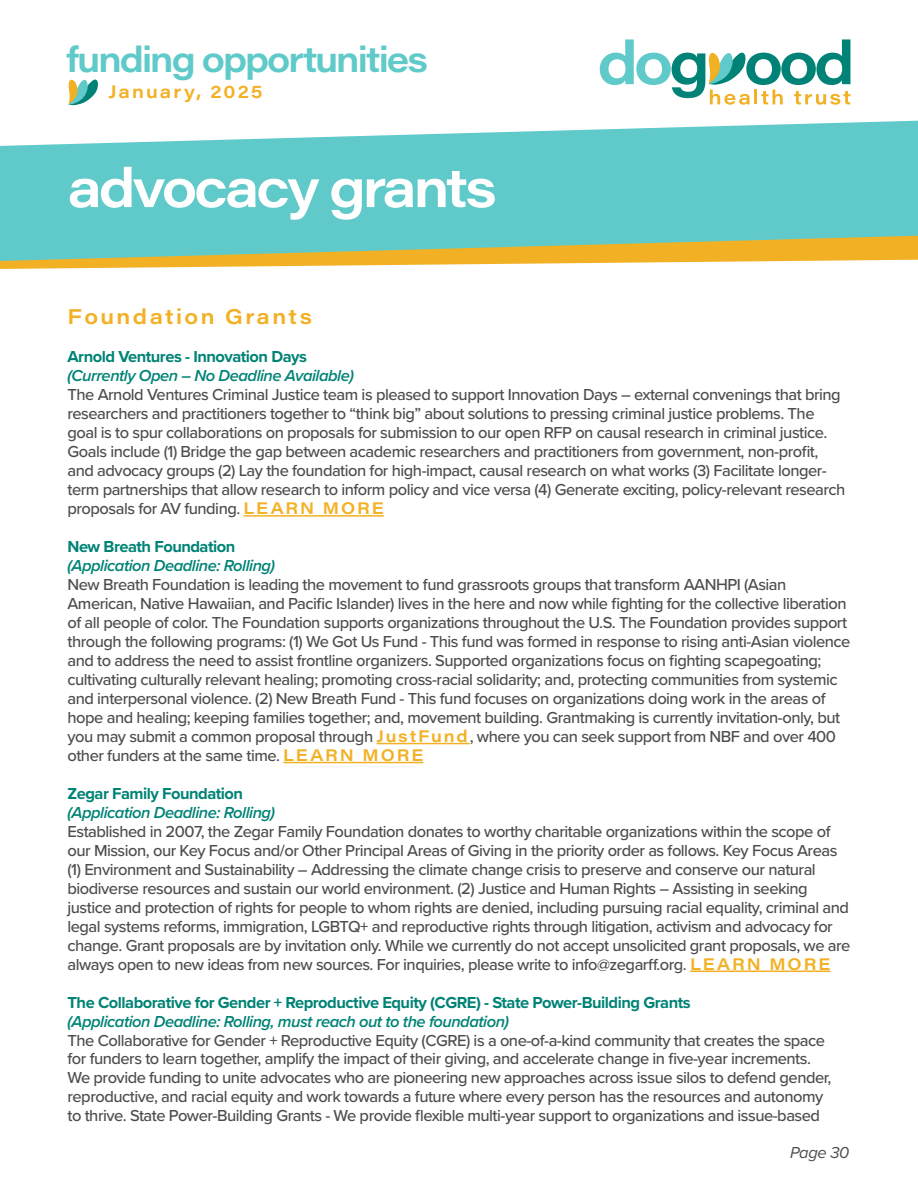
<style>
.page{position:relative;width:918px;height:1188px;background:#fff}
.page>*{position:absolute;margin:0;border:0;box-sizing:border-box;transform-origin:0 0}
.t1{font:54px "Acumin Variable Concept";letter-spacing:-.055em;color:#fff}
.t2{font:35.4px "Acumin Variable Concept";letter-spacing:-.055em;color:#5fcac9}
.t3{font:21px "Acumin Variable Concept";letter-spacing:.115em;color:#f2b125}
.t4{font:18px "Acumin Variable Concept";letter-spacing:.12em;color:#f2b125}
.t5{font:500 16.5px/19px "Proxima Nova";letter-spacing:-.03em;color:#4d4d4f}
.t6{font:italic 600 16.5px "Proxima Nova";letter-spacing:-.03em;color:#008376}
.t7{font:700 16.5px "Proxima Nova";letter-spacing:-.03em;color:#008376}
.t8{font:italic 16.5px "Proxima Nova";letter-spacing:-.02em;color:#4d4d4f}
.s1{font-family:"Acumin Variable Concept";font-weight:400;color:#f2b125}
</style>
<div class="page">
<svg style="left:0;top:261px;width:786px;height:8px"></svg>
<svg style="left:0;top:121px;width:918px;height:140px;background:#7accbf"></svg>
<svg style="left:600px;top:39px;width:250px;height:66px"></svg>
<svg style="left:68px;top:80px;width:30px;height:25px"></svg>
<hr style="left:244px;top:515px;width:140px;height:2px;background:#f2b125">
<hr style="left:377px;top:743px;width:93px;height:1px;background:#f2b125">
<hr style="left:283px;top:762px;width:140px;height:1px;background:#f2b125">
<hr style="left:690px;top:971px;width:140px;height:1px;background:#f2b125">
<h2 class="t2" style="left:66px;top:35px;width:363px">funding opportunities</h2>
<p class="t4" style="left:109px;top:80px;width:156px">January, 2025</p>
<h1 class="t1" style="left:68px;top:151px;width:431px">advocacy grants</h1>
<p class="t3" style="left:68px;top:303px;width:246px">Foundation Grants</p>
<p class="t7" style="left:68px;top:345px;width:241px">Arnold Ventures - Innovation Days</p>
<p class="t6" style="left:68px;top:364px;width:288px">(Currently Open – No Deadline Available)</p>
<p class="t5" style="left:68px;top:385px;width:779px">The Arnold Ventures Criminal Justice team is pleased to support Innovation Days – external convenings that bring researchers and practitioners together to “think big” about solutions to pressing criminal justice problems. The goal is to spur collaborations on proposals for submission to our open RFP on causal research in criminal justice.<br>Goals include (1) Bridge the gap between academic researchers and practitioners from government, non-profit, and advocacy groups (2) Lay the foundation for high-impact, causal research on what works (3) Facilitate longer&shy;term partnerships that allow research to inform policy and vice versa (4) Generate exciting, policy-relevant research proposals for AV funding. <span class="s1">LE ARN MORE</span></p>
<p class="t7" style="left:68px;top:534px;width:169px">New Breath Foundation</p>
<p class="t6" style="left:68px;top:553px;width:209px">(Application Deadline: Rolling)</p>
<p class="t5" style="left:68px;top:575px;width:784px">New Breath Foundation is leading the movement to fund grassroots groups that transform AANHPI (Asian American, Native Hawaiian, and Pacific Islander) lives in the here and now while fighting for the collective liberation of all people of color. The Foundation supports organizations throughout the U.S. The Foundation provides support through the following programs: (1) We Got Us Fund - This fund was formed in response to rising anti-Asian violence and to address the need to assist frontline organizers. Supported organizations focus on fighting scapegoating; cultivating culturally relevant healing; promoting cross-racial solidarity; and, protecting communities from systemic and interpersonal violence. (2) New Breath Fund - This fund focuses on organizations doing work in the areas of hope and healing; keeping families together; and, movement building. Grantmaking is currently invitation-only, but you may submit a common proposal through <span class="s1">JustFund</span>, where you can seek support from NBF and over 400 other funders at the same time. <span class="s1">LE ARN MORE</span></p>
<p class="t7" style="left:68px;top:781px;width:177px">Zegar Family Foundation</p>
<p class="t6" style="left:68px;top:800px;width:209px">(Application Deadline: Rolling)</p>
<p class="t5" style="left:68px;top:821px;width:785px">Established in 2007, the Zegar Family Foundation donates to worthy charitable organizations within the scope of our Mission, our Key Focus and/or Other Principal Areas of Giving in the priority order as follows. Key Focus Areas (1) Environment and Sustainability – Addressing the climate change crisis to preserve and conserve our natural biodiverse resources and sustain our world environment. (2) Justice and Human Rights – Assisting in seeking justice and protection of rights for people to whom rights are denied, including pursuing racial equality, criminal and legal systems reforms, immigration, LGBTQ+ and reproductive rights through litigation, activism and advocacy for change. Grant proposals are by invitation only. While we currently do not accept unsolicited grant proposals, we are always open to new ideas from new sources. For inquiries, please write to info@zegarff.org. <span class="s1">LE ARN MORE</span></p>
<p class="t7" style="left:68px;top:990px;width:625px">The Collaborative for Gender + Reproductive Equity (CGRE) - State Power-Building Grants</p>
<p class="t6" style="left:68px;top:1009px;width:443px">(Application Deadline: Rolling, must reach out to the foundation)</p>
<p class="t5" style="left:68px;top:1030px;width:765px">The Collaborative for Gender + Reproductive Equity (CGRE) is a one-of-a-kind community that creates the space for funders to learn together, amplify the impact of their giving, and accelerate change in five-year increments.<br>We provide funding to unite advocates who are pioneering new approaches across issue silos to defend gender, reproductive, and racial equity and work towards a future where every person has the resources and autonomy to thrive. State Power-Building Grants - We provide flexible multi-year support to organizations and issue-based</p>
<p class="t8" style="left:790px;top:1140px;width:61px">Page 30</p>
</div>
